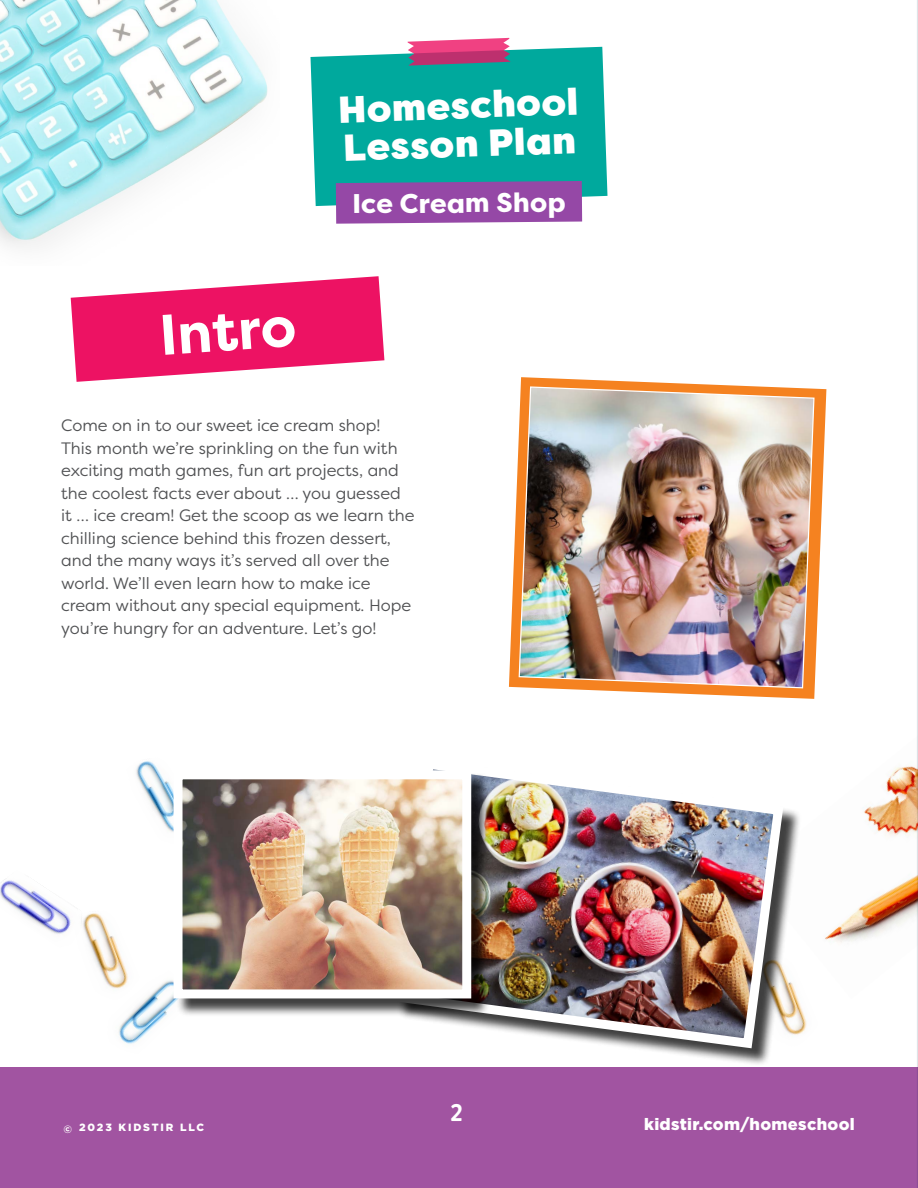
<style>
.page{position:relative;width:918px;height:1188px;background:#fff}
.page>*{position:absolute;margin:0;border:0;box-sizing:border-box;transform-origin:0 0}
.t1{font:700 57px "Filson Pro";color:#fff}
.t2{font:900 37.5px/38.5px "Filson Pro";color:#fff}
.t3{font:800 27px "Filson Pro";color:#fff}
.t4{font:500 24px "Mikado";color:#fff}
.t5{font:16.5px/22.5px "Filson Pro";color:#515254}
.t6{font:900 16.5px "Gotham";letter-spacing:.02em;color:#fff}
.t7{font:900 10.5px "Gotham";letter-spacing:.18em;color:#fff}
</style>
<div class="page">
<img style="left:119px;top:980px;width:57px;height:64px">
<img style="left:136px;top:761px;width:38px;height:71px">
<img style="left:90px;top:913px;width:58px;height:100px">
<img style="left:0;top:879px;width:90px;height:67px">
<img style="left:802px;top:1009px;width:5px;height:24px">
<img style="left:825px;top:766px;width:92px;height:177px">
<img style="left:0;top:0;width:268px;height:247px">
<div style="left:396px;top:762px;width:406px;height:304px;background:#000;opacity:.75"></div>
<img style="left:396px;top:762px;width:392px;height:291px">
<div style="left:176px;top:773px;width:314px;height:244px;background:#000;opacity:.75"></div>
<img style="left:184px;top:780px;width:277px;height:208px">
<div style="left:174px;top:770px;width:297px;height:228px;border:9px solid #fff"></div>
<div style="left:0;top:1067px;width:918px;height:121px;background:#a154a1"></div>
<div style="left:310px;top:47px;width:298px;height:159px;background:#00a99d"></div>
<svg style="left:408px;top:38px;width:102px;height:28px;background:#c25587"></svg>
<svg style="left:336px;top:181px;width:246px;height:43px;background:#9450a8"></svg>
<svg style="left:71px;top:276px;width:313px;height:106px"></svg>
<svg style="left:509px;top:377px;width:317px;height:322px"></svg>
<img style="left:518px;top:386px;width:297px;height:303px">
<hr style="left:917px;top:0;width:1px;height:1188px;background:#042b46">
<h1 class="t1" style="left:157px;top:299px;width:139px;rotate:-4deg">Intro</h1>
<h2 class="t2" style="left:338px;top:91px;width:241px;rotate:-2deg">Homeschool<br>Lesson Plan</h2>
<h3 class="t3" style="left:352px;top:188px;width:215px;rotate:-1deg">Ice Cream Shop</h3>
<p class="t5" style="left:61px;top:414px;width:355px">Come on in to our sweet ice cream shop!<br>This month we’re sprinkling on the fun with exciting math games, fun art projects, and the coolest facts ever about … you guessed it … ice cream! Get the scoop as we learn the chilling science behind this frozen dessert, and the many ways it’s served all over the world. We’ll even learn how to make ice cream without any special equipment. Hope you’re hungry for an adventure. Let’s go!</p>
<p class="t7" style="left:64px;top:1120px;width:142px">© 2023 KIDSTIR LLC</p>
<h3 class="t4" style="left:450px;top:1098px;width:14px">2</h3>
<p class="t6" style="left:644px;top:1113px;width:212px">kidstir.com/homeschool</p>
</div>
